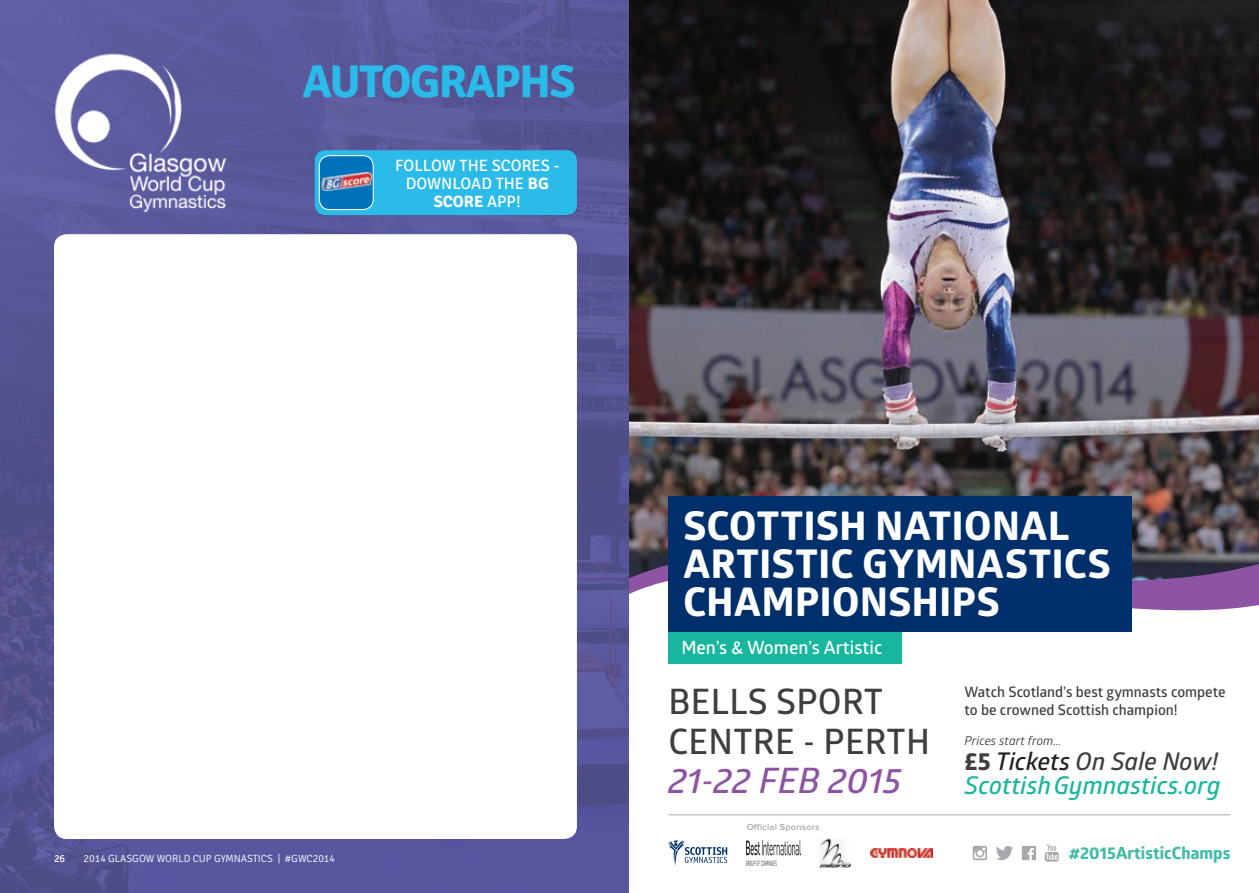
<style>
.page{position:relative;width:1259px;height:893px;background:#fff}
.page>*{position:absolute;margin:0;border:0;box-sizing:border-box;transform-origin:0 0}
.t1{font:700 46.05px "Signika";letter-spacing:-.03em;color:#2abbe9}
.t2{font:700 39.6px/38.1px "Globerx";letter-spacing:.015em;color:#fff}
.t3{font:600 35.1px/39.6px "Glober";letter-spacing:.01em;color:#3e3e3f}
.t4{font:italic 600 24.45px/24.5px "Glober";color:#18b79d}
.t5{font:600 18.3px "Glober";color:#fff}
.t6{font:700 16.8px "Globerx";letter-spacing:.005em;color:#42bba5}
.t7{font:16.5px/18px "Signika";color:#fff;text-align:center}
.t8{font:600 14.55px/18.3px "Glober";color:#3e3e3f}
.t9{font:italic 12.15px "Glober";color:#3e3e3f}
.t10{font:300 10.5px "Signika";color:#fff}
.t11{font:10.5px "Signika";color:#fff}
.t12{font:600 9.15px "Proxima Nova";letter-spacing:.025em;color:#a8a9ad}
.s1{font-weight:700}
.s2{font-style:italic;color:#8c54a2}
.s3{font-family:"Globerx";font-weight:700;font-style:normal;color:#3e3e3f}
.s4{color:#231f20}
.s5{color:#3e3e3f}
</style>
<div class="page">
<img style="left:0;top:0;width:629px;height:893px">
<div style="left:54px;top:234px;width:523px;height:605px;background:#fff;border-radius:13px"></div>
<img style="left:629px;top:0;width:630px;height:494px">
<svg style="left:629px;top:494px;width:630px;height:22px;background:#4f4449"></svg>
<svg style="left:629px;top:516px;width:630px;height:352px"></svg>
<div style="left:668px;top:625px;width:234px;height:39px;background:#18b79d"></div>
<div style="left:668px;top:497px;width:463px;height:135px;background:#00306c"></div>
<svg style="left:972px;top:846px;width:15px;height:14px"></svg>
<svg style="left:1022px;top:846px;width:14px;height:14px"></svg>
<svg style="left:995px;top:846px;width:18px;height:14px"></svg>
<svg style="left:1044px;top:844px;width:14px;height:18px"></svg>
<hr style="left:668px;top:814px;width:562px;height:1px;background:#a8a9ad">
<svg style="left:668px;top:840px;width:59px;height:26px"></svg>
<img style="left:819px;top:838px;width:31px;height:29px">
<img style="left:870px;top:848px;width:62px;height:10px">
<img style="left:746px;top:840px;width:54px;height:25px">
<img style="left:0;top:36px;width:246px;height:198px">
<div style="left:315px;top:150px;width:262px;height:65px;background:#2abbe9;border-radius:11px"></div>
<div style="left:319px;top:156px;width:54px;height:54px;background:#0071bb;border-radius:10px"></div>
<div style="left:319px;top:155px;width:55px;height:55px;border:1px solid #fff;border-radius:10px"></div>
<img style="left:321px;top:172px;width:50px;height:18px">
<p class="t1" style="left:302px;top:54px;width:274px">AUTOGRAPHS</p>
<p class="t7" style="left:395px;top:156px;width:166px">FOLLOW THE SCORES -</p>
<p class="t7" style="left:406px;top:174px;width:145px">DOWNLOAD THE <span class="s1">BG<br>SCORE</span> APP!</p>
<p class="t11" style="left:54px;top:852px;width:13px">26</p>
<p class="t10" style="left:84px;top:852px;width:253px">2014 GLASGOW WORLD CUP GYMNASTICS | #GWC2014</p>
<p class="t2" style="left:683px;top:506px;width:429px">SCOTTISH NATIONAL<br>ARTISTIC GYMNASTICS<br>CHAMPIONSHIPS</p>
<p class="t5" style="left:681px;top:634px;width:202px">Men’s &amp; Women’s Artistic</p>
<p class="t3" style="left:668px;top:681px;width:263px">BELLS SPORT<br>CENTRE - PERTH<br><span class="s2">21-22 FEB 2015</span></p>
<p class="t12" style="left:746px;top:822px;width:74px">Official Sponsors</p>
<p class="t8" style="left:964px;top:682px;width:263px">Watch Scotland’s best gymnasts compete to be crowned Scottish champion!</p>
<p class="t9" style="left:964px;top:733px;width:99px">Prices start from...</p>
<p class="t4" style="left:964px;top:748px;width:258px"><span class="s3">£5</span> <span class="s4">Tickets</span> <span class="s5">On Sale Now!<br></span>ScottishGymnastics.org</p>
<p class="t6" style="left:1068px;top:841px;width:163px">#2015ArtisticChamps</p>
</div>
